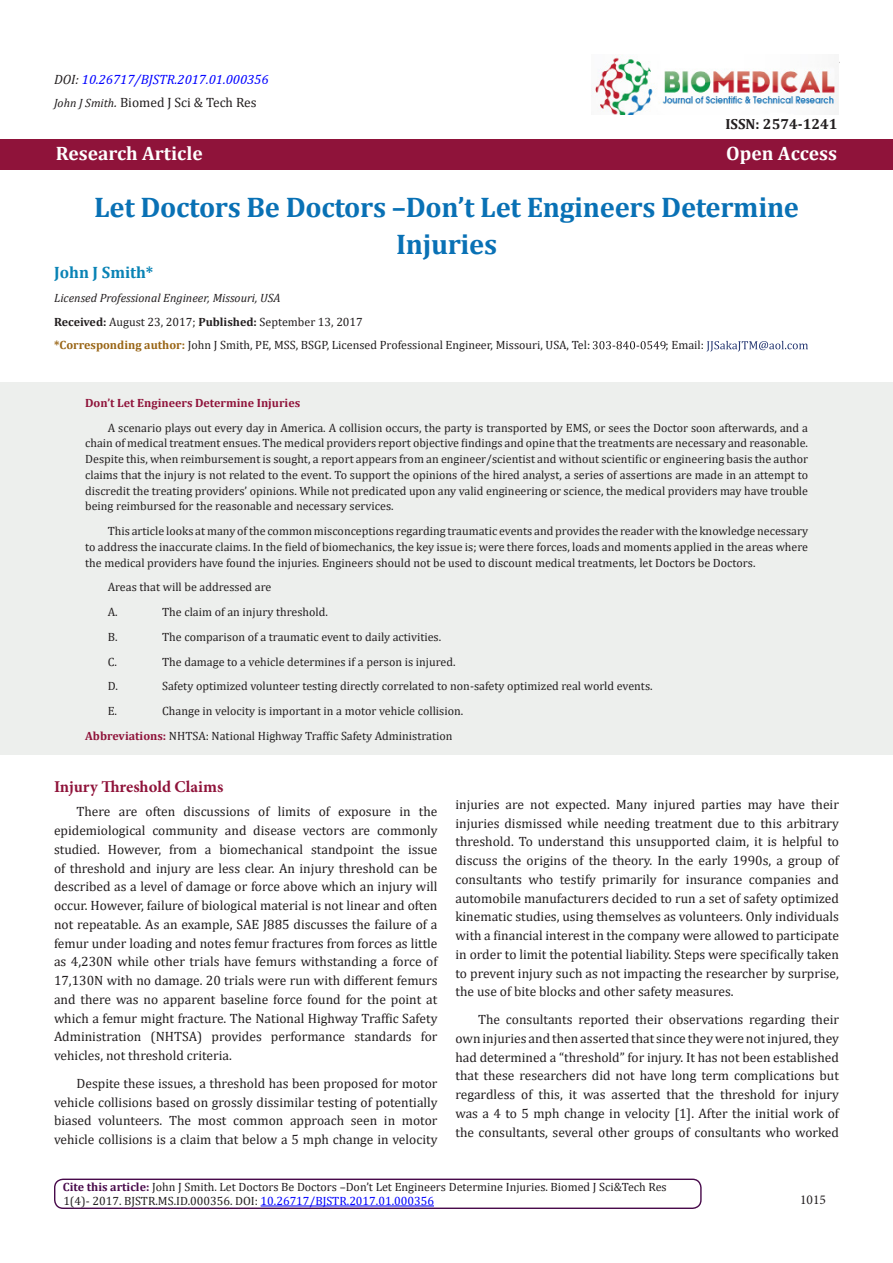
<style>
.page{position:relative;width:893px;height:1263px;background:#fff}
.page>*{position:absolute;margin:0;border:0;box-sizing:border-box;transform-origin:0 0}
.t1{font:700 28.5px/37.5px "Cambria";letter-spacing:-.01em;color:#0971b5;text-align:center}
.t2{font:700 19.5px "Cambria";color:#fff}
.t3{font:700 16.5px "Minion Pro";color:#8f133a}
.t4{font:700 16.5px "Cambria";color:#0983b5}
.t5{font:700 14.7px "Cambria";color:#231f20}
.t6{font:13.5px/18.8px "Cambria";color:#231f20;text-align:justify}
.t7{font:italic 13.5px "Cambria";color:#00f}
.t8{font:13.5px "Minion Pro";color:#231f20}
.t9{font:12px/15.8px "Cambria";color:#231f20;text-align:justify}
.t10{font:italic 12px "Cambria";color:#231f20}
.t11{font:700 12px "Cambria";color:#8f133a}
.s1{color:#231f20}
.s2{font-style:italic;font-size:12px}
.s3{font-style:italic}
.s4{font-weight:700}
.s5{font-weight:700;color:#996515}
.s6{font-weight:700;color:#8f133a}
.s7{font-weight:700;color:#480a4b}
.s8{color:#00f}
</style>
<div class="page">
<div style="left:0;top:139px;width:893px;height:30px;background:#8f133a"></div>
<svg style="left:593px;top:341px;width:73px;height:8px"></svg>
<svg style="left:707px;top:341px;width:101px;height:11px"></svg>
<img style="left:594px;top:54px;width:244px;height:60px">
<hr style="left:261px;top:1205px;width:173px;height:1px;background:#00f">
<div style="left:54px;top:1178px;width:648px;height:31px;border:1px solid #480a4b;border-radius:8px"></div>
<div style="left:0;top:382px;width:893px;height:373px;background:#edefed"></div>
<p class="t7" style="left:54px;top:70px;width:216px"><span class="s1">DOI:</span> 10.26717/BJSTR.2017.01.000356</p>
<p class="t6" style="left:54px;top:93px;width:204px"><span class="s2">John J Smith</span><span class="s3">.</span> Biomed J Sci &amp; Tech Res</p>
<p class="t5" style="left:725px;top:114px;width:114px">ISSN: 2574-1241</p>
<p class="t2" style="left:56px;top:140px;width:148px">Research Article</p>
<p class="t2" style="left:726px;top:140px;width:112px">Open Access</p>
<p class="t1" style="left:94px;top:187px;width:706px">Let Doctors Be Doctors –Don’t Let Engineers Determine<br>Injuries</p>
<p class="t4" style="left:54px;top:261px;width:101px">John J Smith*</p>
<p class="t10" style="left:54px;top:290px;width:228px">Licensed Professional Engineer, Missouri, USA</p>
<p class="t9" style="left:54px;top:314px;width:310px"><span class="s4">Received:</span> August 23, 2017; <span class="s4">Published:</span> September 13, 2017</p>
<p class="t9" style="left:54px;top:337px;width:537px"><span class="s5">*Corresponding author:</span> John J Smith, PE, MSS, BSGP, Licensed Professional Engineer, Missouri, USA, Tel:</p>
<p class="t9" style="left:666px;top:337px;width:40px">; Email:</p>
<p class="t11" style="left:85px;top:394px;width:217px">Don’t Let Engineers Determine Injuries</p>
<p class="t9" style="left:85px;top:419px;width:724px;text-indent:23px">A scenario plays out every day in America. A collision occurs, the party is transported by EMS, or sees the Doctor soon afterwards, and a chain of medical treatment ensues. The medical providers report objective findings and opine that the treatments are necessary and reasonable.<br>Despite this, when reimbursement is sought, a report appears from an engineer/scientist and without scientific or engineering basis the author claims that the injury is not related to the event. To support the opinions of the hired analyst, a series of assertions are made in an attempt to discredit the treating providers’ opinions. While not predicated upon any valid engineering or science, the medical providers may have trouble being reimbursed for the reasonable and necessary services.</p>
<p class="t9" style="left:85px;top:523px;width:724px;text-indent:23px">This article looks at many of the common misconceptions regarding traumatic events and provides the reader with the knowledge necessary to address the inaccurate claims. In the field of biomechanics, the key issue is; were there forces, loads and moments applied in the areas where the medical providers have found the injuries. Engineers should not be used to discount medical treatments, let Doctors be Doctors.</p>
<p class="t9" style="left:108px;top:579px;width:165px">Areas that will be addressed are</p>
<p class="t9" style="left:108px;top:604px;width:11px">A.</p>
<p class="t9" style="left:162px;top:604px;width:167px">The claim of an injury threshold.</p>
<p class="t9" style="left:108px;top:629px;width:11px">B.</p>
<p class="t9" style="left:162px;top:629px;width:281px">The comparison of a traumatic event to daily activities.</p>
<p class="t9" style="left:108px;top:653px;width:11px">C.</p>
<p class="t9" style="left:162px;top:653px;width:295px">The damage to a vehicle determines if a person is injured.</p>
<p class="t9" style="left:108px;top:678px;width:12px">D.</p>
<p class="t9" style="left:162px;top:678px;width:492px">Safety optimized volunteer testing directly correlated to non-safety optimized real world events.</p>
<p class="t9" style="left:108px;top:703px;width:11px">E.</p>
<p class="t9" style="left:162px;top:703px;width:303px">Change in velocity is important in a motor vehicle collision.</p>
<p class="t9" style="left:85px;top:728px;width:369px"><span class="s6">Abbreviations:</span> NHTSA: National Highway Traffic Safety Administration</p>
<p class="t3" style="left:54px;top:775px;width:171px">Injury Threshold Claims</p>
<p class="t6" style="left:54px;top:802px;width:385px;text-indent:22px">There are often discussions of limits of exposure in the epidemiological community and disease vectors are commonly studied. However, from a biomechanical standpoint the issue of threshold and injury are less clear. An injury threshold can be described as a level of damage or force above which an injury will occur. However, failure of biological material is not linear and often not repeatable. As an example, SAE J885 discusses the failure of a femur under loading and notes femur fractures from forces as little as 4,230N while other trials have femurs withstanding a force of 17,130N with no damage. 20 trials were run with different femurs and there was no apparent baseline force found for the point at which a femur might fracture. The National Highway Traffic Safety Administration (NHTSA) provides performance standards for vehicles, not threshold criteria.</p>
<p class="t6" style="left:54px;top:1074px;width:385px;text-indent:22px">Despite these issues, a threshold has been proposed for motor vehicle collisions based on grossly dissimilar testing of potentially biased volunteers. The most common approach seen in motor vehicle collisions is a claim that below a 5 mph change in velocity</p>
<p class="t6" style="left:455px;top:795px;width:385px">injuries are not expected. Many injured parties may have their injuries dismissed while needing treatment due to this arbitrary threshold. To understand this unsupported claim, it is helpful to discuss the origins of the theory. In the early 1990s, a group of consultants who testify primarily for insurance companies and automobile manufacturers decided to run a set of safety optimized kinematic studies, using themselves as volunteers. Only individuals with a financial interest in the company were allowed to participate in order to limit the potential liability. Steps were specifically taken to prevent injury such as not impacting the researcher by surprise, the use of bite blocks and other safety measures.</p>
<p class="t6" style="left:455px;top:1010px;width:385px;text-indent:22px">The consultants reported their observations regarding their own injuries and then asserted that since they were not injured, they had determined a “threshold” for injury. It has not been established that these researchers did not have long term complications but regardless of this, it was asserted that the threshold for injury was a 4 to 5 mph change in velocity [1]. After the initial work of the consultants, several other groups of consultants who worked</p>
<p class="t9" style="left:63px;top:1179px;width:605px"><span class="s7">Cite this article:</span> John J Smith. Let Doctors Be Doctors –Don’t Let Engineers Determine Injuries. Biomed J Sci&amp;Tech Res</p>
<p class="t9" style="left:63px;top:1193px;width:372px">1(4)- 2017. BJSTR.MS.ID.000356. DOI: <span class="s8">10.26717/BJSTR.2017.01.000356</span></p>
<p class="t8" style="left:800px;top:1191px;width:27px">1015</p>
</div>
